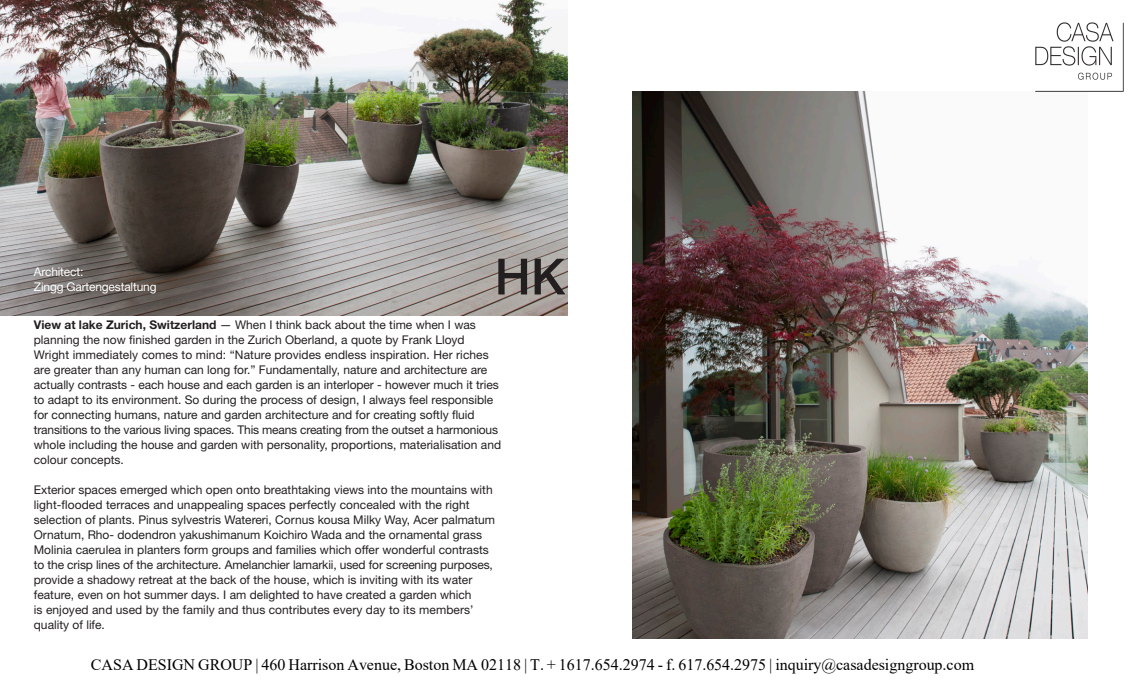
<style>
.page{position:relative;width:1134px;height:681px;background:#fff}
.page>*{position:absolute;margin:0;border:0;box-sizing:border-box;transform-origin:0 0}
.t1{font:500 50px "Helvetica Neue LT Std";color:#231f20}
.t2{font:16px "Times New Roman";color:#000}
.t3{font:12px/15px "Helvetica Neue LT Std";color:#231f20}
.t4{font:12px/15px "Helvetica Neue LT Std";letter-spacing:-.015em;color:#fff}
.s1{font-weight:700}
</style>
<div class="page">
<img style="left:0;top:0;width:567px;height:315px">
<img style="left:632px;top:92px;width:456px;height:546px">
<img style="left:1027px;top:22px;width:97px;height:79px">
<h1 class="t1" style="left:495px;top:247px;width:72px">HK</h1>
<p class="t3" style="left:34px;top:317px;width:469px"><span class="s1">View at lake Zurich, Switzerland</span> — When I think back about the time when I was planning the now finished garden in the Zurich Oberland, a quote by Frank Lloyd Wright immediately comes to mind: “Nature provides endless inspiration. Her riches are greater than any human can long for.” Fundamentally, nature and architecture are actually contrasts - each house and each garden is an interloper - however much it tries to adapt to its environment. So during the process of design, I always feel responsible for connecting humans, nature and garden architecture and for creating softly fluid transitions to the various living spaces. This means creating from the outset a harmonious whole including the house and garden with personality, proportions, materialisation and colour concepts.</p>
<p class="t3" style="left:34px;top:482px;width:463px">Exterior spaces emerged which open onto breathtaking views into the mountains with light-flooded terraces and unappealing spaces perfectly concealed with the right selection of plants. Pinus sylvestris Watereri, Cornus kousa Milky Way, Acer palmatum Ornatum, Rho- dodendron yakushimanum Koichiro Wada and the ornamental grass Molinia caerulea in planters form groups and families which offer wonderful contrasts to the crisp lines of the architecture. Amelanchier lamarkii, used for screening purposes, provide a shadowy retreat at the back of the house, which is inviting with its water feature, even on hot summer days. I am delighted to have created a garden which<br>is enjoyed and used by the family and thus contributes every day to its members’ quality of life.</p>
<p class="t4" style="left:34px;top:264px;width:124px">Architect:<br>Zingg Gartengestaltung</p>
<h2 class="t2" style="left:91px;top:656px;width:885px">CASA DESIGN GROUP | 460 Harrison Avenue, Boston MA 02118 | T. + 1617.654.2974 - f. 617.654.2975 | inquiry@casadesigngroup.com</h2>
</div>
